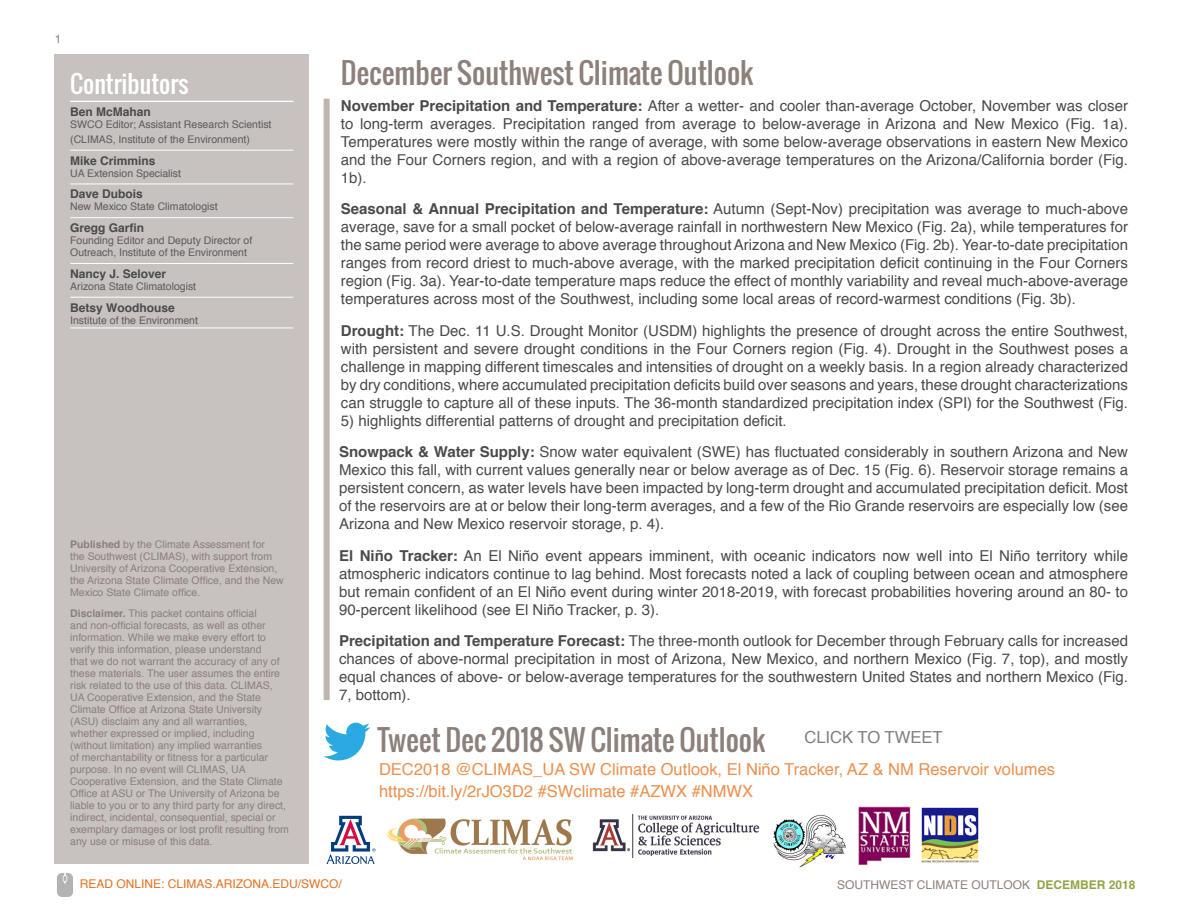
<style>
.page{position:relative;width:1188px;height:918px;background:#fff}
.page>*{position:absolute;margin:0;border:0;box-sizing:border-box;transform-origin:0 0}
.headline{font:28.5px "Oswald";color:#8c807a}
.headline_white___ru{font:24px "Oswald";color:#fff}
.t1{font:16.65px "Helvetica";color:#494a4a}
.body{font:16.5px/22.5px "Helvetica";color:#eb904f}
.body-2{font:15px/18px "Helvetica";color:#494a4a;text-align:justify}
.TOC_-_staff_list{font:700 12px "Helvetica";color:#494a4a}
.Margin_text{font:12px "Helvetica";color:#8c807a}
.Margin_text-2{font:12px "Helvetica";color:#e4701e}
.disclaimer{font:10.5px/12px "Helvetica";color:#8c807a}
.TOC_-_staff_list-2{font:10.5px/15px "Helvetica";color:#5e5b5b}
.s1{font-weight:700}
.s2{font-weight:700;color:#93a445}
</style>
<div class="page">
<img style="left:57px;top:874px;width:16px;height:22px">
<div style="left:54px;top:54px;width:255px;height:810px;background:#c7c1c0"></div>
<img style="left:387px;top:818px;width:186px;height:43px">
<img style="left:858px;top:807px;width:53px;height:59px">
<img style="left:773px;top:814px;width:73px;height:54px">
<svg style="left:326px;top:815px;width:50px;height:49px"></svg>
<div style="left:324px;top:99px;width:6px;height:601px;background:#bfb5ac"></div>
<hr style="left:70px;top:101px;width:223px;height:1px;background:#fff">
<hr style="left:70px;top:150px;width:223px;height:1px;background:#fff">
<hr style="left:70px;top:184px;width:223px;height:1px;background:#fff">
<hr style="left:70px;top:217px;width:223px;height:1px;background:#fff">
<hr style="left:70px;top:263px;width:223px;height:1px;background:#fff">
<hr style="left:70px;top:297px;width:223px;height:1px;background:#fff">
<hr style="left:70px;top:328px;width:223px;height:1px;background:#fff">
<img style="left:592px;top:814px;width:168px;height:44px">
<svg style="left:324px;top:723px;width:46px;height:37px"></svg>
<img style="left:921px;top:807px;width:58px;height:56px">
<p class="Margin_text" style="left:55px;top:30px;width:8px">1</p>
<p class="headline_white___ru" style="left:70px;top:66px;width:120px">Contributors</p>
<p class="TOC_-_staff_list" style="left:70px;top:102px;width:82px">Ben McMahan</p>
<p class="TOC_-_staff_list-2" style="left:70px;top:117px;width:203px">SWCO Editor; Assistant Research Scientist (CLIMAS, Institute of the Environment)</p>
<p class="TOC_-_staff_list" style="left:70px;top:151px;width:87px">Mike Crimmins</p>
<p class="TOC_-_staff_list-2" style="left:70px;top:166px;width:112px">UA Extension Specialist</p>
<p class="TOC_-_staff_list" style="left:70px;top:184px;width:74px">Dave Dubois</p>
<p class="TOC_-_staff_list-2" style="left:70px;top:199px;width:149px">New Mexico State Climatologist</p>
<p class="TOC_-_staff_list" style="left:70px;top:218px;width:76px">Gregg Garfin</p>
<p class="TOC_-_staff_list-2" style="left:70px;top:235px;width:184px;line-height:12px">Founding Editor and Deputy Director of<br>Outreach, Institute of the Environment</p>
<p class="TOC_-_staff_list" style="left:70px;top:264px;width:98px">Nancy J. Selover</p>
<p class="TOC_-_staff_list-2" style="left:70px;top:279px;width:128px">Arizona State Climatologist</p>
<p class="TOC_-_staff_list" style="left:70px;top:298px;width:106px">Betsy Woodhouse</p>
<p class="TOC_-_staff_list-2" style="left:70px;top:313px;width:129px">Institute of the Environment</p>
<p class="disclaimer" style="left:70px;top:538px;width:215px"><span class="s1">Published</span> by the Climate Assessment for<br>the Southwest (CLIMAS), with support from University of Arizona Cooperative Extension, the Arizona State Climate Office, and the New Mexico State Climate office.</p>
<p class="disclaimer" style="left:70px;top:607px;width:220px"><span class="s1">Disclaimer.</span> This packet contains official<br>and non-official forecasts, as well as other information. While we make every effort to verify this information, please understand<br>that we do not warrant the accuracy of any of these materials. The user assumes the entire risk related to the use of this data. CLIMAS, UA Cooperative Extension, and the State Climate Office at Arizona State University (ASU) disclaim any and all warranties,<br>whether expressed or implied, including (without limitation) any implied warranties<br>of merchantability or fitness for a particular purpose. In no event will CLIMAS, UA Cooperative Extension, and the State Climate Office at ASU or The University of Arizona be liable to you or to any third party for any direct, indirect, incidental, consequential, special or exemplary damages or lost profit resulting from any use or misuse of this data.</p>
<p class="headline" style="left:341px;top:51px;width:414px">December Southwest Climate Outlook</p>
<p class="body-2" style="left:341px;top:97px;width:789px"><span class="s1">November Precipitation and Temperature:</span> After a wetter- and cooler than-average October, November was closer to long-term averages. Precipitation ranged from average to below-average in Arizona and New Mexico (Fig. 1a).<br>Temperatures were mostly within the range of average, with some below-average observations in eastern New Mexico and the Four Corners region, and with a region of above-average temperatures on the Arizona/California border (Fig.<br>1b).</p>
<p class="body-2" style="left:341px;top:200px;width:789px"><span class="s1">Seasonal &amp; Annual Precipitation and Temperature:</span> Autumn (Sept-Nov) precipitation was average to much-above average, save for a small pocket of below-average rainfall in northwestern New Mexico (Fig. 2a), while temperatures for the same period were average to above average throughout Arizona and New Mexico (Fig. 2b). Year-to-date precipitation ranges from record driest to much-above average, with the marked precipitation deficit continuing in the Four Corners region (Fig. 3a). Year-to-date temperature maps reduce the effect of monthly variability and reveal much-above-average temperatures across most of the Southwest, including some local areas of record-warmest conditions (Fig. 3b).</p>
<p class="body-2" style="left:341px;top:322px;width:789px"><span class="s1">Drought:</span> The Dec. 11 U.S. Drought Monitor (USDM) highlights the presence of drought across the entire Southwest, with persistent and severe drought conditions in the Four Corners region (Fig. 4). Drought in the Southwest poses a challenge in mapping different timescales and intensities of drought on a weekly basis. In a region already characterized by dry conditions, where accumulated precipitation deficits build over seasons and years, these drought characterizations can struggle to capture all of these inputs. The 36-month standardized precipitation index (SPI) for the Southwest (Fig.</p>
<p class="body-2" style="left:341px;top:412px;width:447px">5) highlights differential patterns of drought and precipitation deficit.</p>
<p class="body-2" style="left:339px;top:443px;width:791px"><span class="s1">Snowpack &amp; Water Supply:</span> Snow water equivalent (SWE) has fluctuated considerably in southern Arizona and New Mexico this fall, with current values generally near or below average as of Dec. 15 (Fig. 6). Reservoir storage remains a persistent concern, as water levels have been impacted by long-term drought and accumulated precipitation deficit. Most of the reservoirs are at or below their long-term averages, and a few of the Rio Grande reservoirs are especially low (see Arizona and New Mexico reservoir storage, p. 4).</p>
<p class="body-2" style="left:339px;top:547px;width:790px"><span class="s1">El Niño Tracker:</span> An El Niño event appears imminent, with oceanic indicators now well into El Niño territory while atmospheric indicators continue to lag behind. Most forecasts noted a lack of coupling between ocean and atmosphere but remain confident of an El Niño event during winter 2018-2019, with forecast probabilities hovering around an 80- to 90-percent likelihood (see El Niño Tracker, p. 3).</p>
<p class="body-2" style="left:339px;top:632px;width:790px"><span class="s1">Precipitation and Temperature Forecast:</span> The three-month outlook for December through February calls for increased chances of above-normal precipitation in most of Arizona, New Mexico, and northern Mexico (Fig. 7, top), and mostly equal chances of above- or below-average temperatures for the southwestern United States and northern Mexico (Fig.<br>7, bottom).</p>
<p class="headline" style="left:378px;top:718px;width:389px">Tweet Dec 2018 SW Climate Outlook</p>
<p class="t1" style="left:804px;top:724px;width:140px">CLICK TO TWEET</p>
<p class="body" style="left:379px;top:758px;width:678px">DEC2018 @CLIMAS_UA SW Climate Outlook, El Niño Tracker, AZ &amp; NM Reservoir volumes https://bit.ly/2rJO3D2 #SWclimate #AZWX #NMWX</p>
<p class="Margin_text-2" style="left:80px;top:875px;width:264px">READ ONLINE: CLIMAS.ARIZONA.EDU/SWCO/</p>
<p class="Margin_text" style="left:837px;top:875px;width:300px">SOUTHWEST CLIMATE OUTLOOK <span class="s2">DECEMBER 2018</span></p>
</div>
